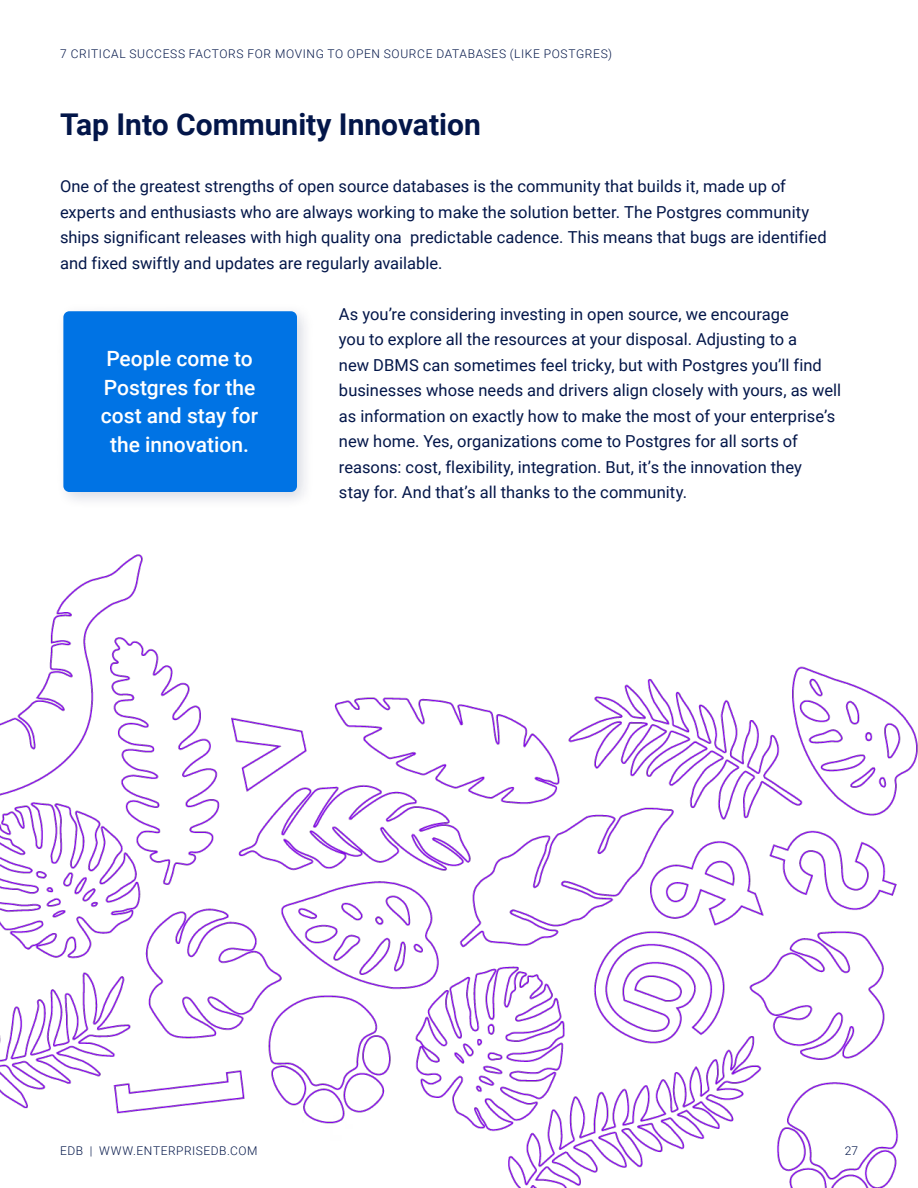
<style>
.page{position:relative;width:918px;height:1188px;background:#fff}
.page>*{position:absolute;margin:0;border:0;box-sizing:border-box;transform-origin:0 0}
.t1{font:700 30px "Roboto";color:#031649}
.t2{font:500 21px/28.5px "Roboto";color:#fff;text-align:center}
.t3{font:16.5px/25.5px "Roboto";color:#031649}
.t4{font:300 12px "Roboto";letter-spacing:.055em;color:#031649}
</style>
<div class="page">
<img style="left:0;top:554px;width:918px;height:634px">
<div style="left:55px;top:302px;width:259px;height:207px;background:#031649;opacity:.15"></div>
<div style="left:63px;top:311px;width:234px;height:181px;background:#0073e4;border-radius:6px"></div>
<p class="t4" style="left:60px;top:45px;width:553px">7 CRITICAL SUCCESS FACTORS FOR MOVING TO OPEN SOURCE DATABASES (LIKE POSTGRES)</p>
<h1 class="t1" style="left:60px;top:104px;width:422px">Tap Into Community Innovation</h1>
<p class="t3" style="left:60px;top:173px;width:768px">One of the greatest strengths of open source databases is the community that builds it, made up of experts and enthusiasts who are always working to make the solution better. The Postgres community ships significant releases with high quality ona predictable cadence. This means that bugs are identified and fixed swiftly and updates are regularly available.</p>
<p class="t3" style="left:339px;top:301px;width:504px">As you’re considering investing in open source, we encourage<br>you to explore all the resources at your disposal. Adjusting to a<br>new DBMS can sometimes feel tricky, but with Postgres you’ll find businesses whose needs and drivers align closely with yours, as well as information on exactly how to make the most of your enterprise’s new home. Yes, organizations come to Postgres for all sorts of reasons: cost, flexibility, integration. But, it’s the innovation they<br>stay for. And that’s all thanks to the community.</p>
<p class="t2" style="left:101px;top:344px;width:159px">People come to<br>Postgres for the cost and stay for the innovation.</p>
<p class="t4" style="left:60px;top:1142px;width:199px">EDB | WWW.ENTERPRISEDB.COM</p>
<p class="t4" style="left:845px;top:1142px;width:15px">27</p>
</div>
